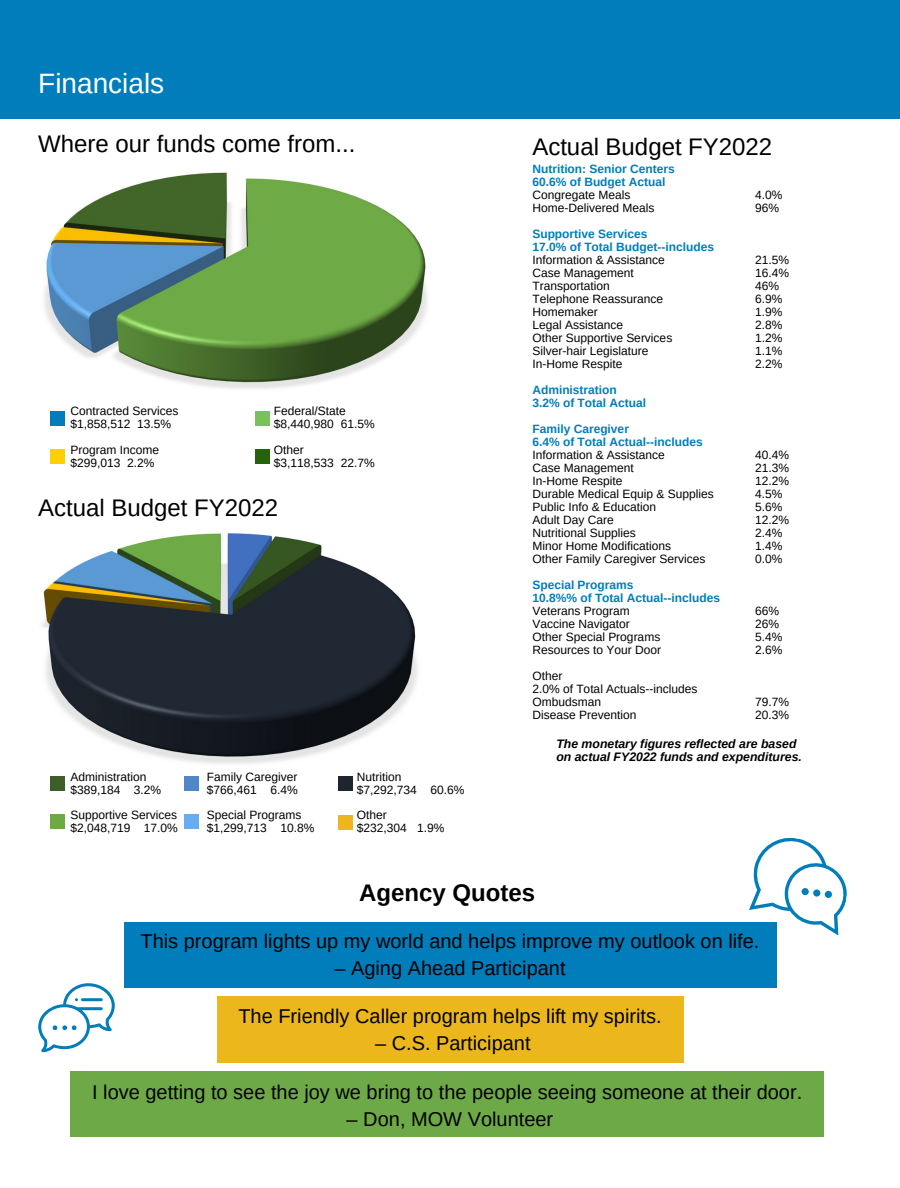
<style>
.page{position:relative;width:900px;height:1188px;background:#fff}
.page>*{position:absolute;margin:0;border:0;box-sizing:border-box;transform-origin:0 0}
.t1{font:28px "Arimo";color:#fff}
.t2{font:24px "Arimo";color:#000}
.t3{font:700 24px "Arimo";color:#000}
.t4{font:20px "Arimo";color:#000}
.t5{font:italic 700 12.2px/13.4px "Arimo";color:#000}
.t6{font:12px "Arimo";color:#000}
.t7{font:700 12px "Arimo";color:#007dba}
</style>
<div class="page">
<div style="left:0;top:0;width:900px;height:119px;background:#007dba"></div>
<div style="left:50px;top:449px;width:15px;height:15px;background:#ffcf00"></div>
<div style="left:255px;top:449px;width:14px;height:15px;background:#26620c"></div>
<div style="left:50px;top:411px;width:15px;height:14px;background:#007dba"></div>
<div style="left:255px;top:411px;width:14px;height:14px;background:#79c25a"></div>
<div style="left:50px;top:776px;width:15px;height:15px;background:#3f5d28"></div>
<div style="left:50px;top:815px;width:15px;height:14px;background:#6ea947"></div>
<div style="left:184px;top:776px;width:15px;height:15px;background:#5287c7"></div>
<div style="left:184px;top:815px;width:15px;height:14px;background:#67adf1"></div>
<div style="left:338px;top:776px;width:14px;height:15px;background:#1e252f"></div>
<img style="left:44px;top:172px;width:384px;height:217px">
<img style="left:42px;top:533px;width:376px;height:231px">
<div style="left:338px;top:815px;width:14px;height:14px;background:#ebb71c"></div>
<svg style="left:38px;top:983px;width:77px;height:69px"></svg>
<div style="left:125px;top:922px;width:652px;height:66px;background:#007dba"></div>
<div style="left:70px;top:1071px;width:754px;height:66px;background:#6ea947"></div>
<div style="left:217px;top:997px;width:466px;height:65px;background:#ebb71c"></div>
<svg style="left:749px;top:838px;width:98px;height:97px"></svg>
<div style="left:825px;top:891px;width:7px;height:7px;background:#007dba;border-radius:50%"></div>
<svg style="left:813px;top:889px;width:8px;height:8px"></svg>
<div style="left:801px;top:888px;width:8px;height:7px;background:#007dba;border-radius:50%"></div>
<p class="t1" style="left:38px;top:67px;width:127px">Financials</p>
<p class="t2" style="left:38px;top:130px;width:319px">Where our funds come from...</p>
<p class="t6" style="left:70px;top:404px;width:109px">Contracted Services</p>
<p class="t6" style="left:70px;top:417px;width:102px">$1,858,512 13.5%</p>
<p class="t6" style="left:70px;top:443px;width:90px">Program Income</p>
<p class="t6" style="left:70px;top:456px;width:86px">$299,013 2.2%</p>
<p class="t6" style="left:274px;top:404px;width:73px">Federal/State</p>
<p class="t6" style="left:274px;top:417px;width:102px">$8,440,980 61.5%</p>
<p class="t6" style="left:274px;top:443px;width:31px">Other</p>
<p class="t6" style="left:274px;top:456px;width:102px">$3,118,533 22.7%</p>
<p class="t2" style="left:38px;top:494px;width:241px">Actual Budget FY2022</p>
<p class="t6" style="left:70px;top:770px;width:77px">Administration</p>
<p class="t6" style="left:70px;top:783px;width:92px">$389,184 3.2%</p>
<p class="t6" style="left:70px;top:808px;width:108px">Supportive Services</p>
<p class="t6" style="left:70px;top:821px;width:109px">$2,048,719 17.0%</p>
<p class="t6" style="left:207px;top:770px;width:92px">Family Caregiver</p>
<p class="t6" style="left:207px;top:783px;width:92px">$766,461 6.4%</p>
<p class="t6" style="left:207px;top:808px;width:96px">Special Programs</p>
<p class="t6" style="left:207px;top:821px;width:109px">$1,299,713 10.8%</p>
<p class="t6" style="left:357px;top:770px;width:46px">Nutrition</p>
<p class="t6" style="left:357px;top:783px;width:109px">$7,292,734 60.6%</p>
<p class="t6" style="left:357px;top:808px;width:31px">Other</p>
<p class="t6" style="left:357px;top:821px;width:89px">$232,304 1.9%</p>
<p class="t2" style="left:532px;top:133px;width:241px">Actual Budget FY2022</p>
<p class="t7" style="left:532px;top:162px;width:144px">Nutrition: Senior Centers</p>
<p class="t7" style="left:532px;top:175px;width:135px">60.6% of Budget Actual</p>
<p class="t6" style="left:532px;top:188px;width:100px">Congregate Meals</p>
<p class="t6" style="left:532px;top:201px;width:124px">Home-Delivered Meals</p>
<p class="t7" style="left:532px;top:227px;width:117px">Supportive Services</p>
<p class="t7" style="left:532px;top:240px;width:183px">17.0% of Total Budget--includes</p>
<p class="t6" style="left:532px;top:253px;width:134px">Information &amp; Assistance</p>
<p class="t6" style="left:532px;top:266px;width:103px">Case Management</p>
<p class="t6" style="left:532px;top:279px;width:79px">Transportation</p>
<p class="t6" style="left:532px;top:292px;width:132px">Telephone Reassurance</p>
<p class="t6" style="left:532px;top:305px;width:67px">Homemaker</p>
<p class="t6" style="left:532px;top:318px;width:92px">Legal Assistance</p>
<p class="t6" style="left:532px;top:331px;width:141px">Other Supportive Services</p>
<p class="t6" style="left:532px;top:344px;width:117px">Silver-hair Legislature</p>
<p class="t6" style="left:532px;top:357px;width:91px">In-Home Respite</p>
<p class="t7" style="left:532px;top:383px;width:86px">Administration</p>
<p class="t7" style="left:532px;top:396px;width:115px">3.2% of Total Actual</p>
<p class="t7" style="left:532px;top:422px;width:98px">Family Caregiver</p>
<p class="t7" style="left:532px;top:435px;width:172px">6.4% of Total Actual--includes</p>
<p class="t6" style="left:532px;top:448px;width:134px">Information &amp; Assistance</p>
<p class="t6" style="left:532px;top:461px;width:103px">Case Management</p>
<p class="t6" style="left:532px;top:474px;width:91px">In-Home Respite</p>
<p class="t6" style="left:532px;top:487px;width:183px">Durable Medical Equip &amp; Supplies</p>
<p class="t6" style="left:532px;top:500px;width:125px">Public Info &amp; Education</p>
<p class="t6" style="left:532px;top:513px;width:83px">Adult Day Care</p>
<p class="t6" style="left:532px;top:526px;width:105px">Nutritional Supplies</p>
<p class="t6" style="left:532px;top:539px;width:140px">Minor Home Modifications</p>
<p class="t6" style="left:532px;top:552px;width:175px">Other Family Caregiver Services</p>
<p class="t7" style="left:532px;top:578px;width:103px">Special Programs</p>
<p class="t7" style="left:532px;top:591px;width:189px">10.8%% of Total Actual--includes</p>
<p class="t6" style="left:532px;top:604px;width:99px">Veterans Program</p>
<p class="t6" style="left:532px;top:617px;width:99px">Vaccine Navigator</p>
<p class="t6" style="left:532px;top:630px;width:129px">Other Special Programs</p>
<p class="t6" style="left:532px;top:643px;width:130px">Resources to Your Door</p>
<p class="t6" style="left:532px;top:669px;width:31px">Other</p>
<p class="t6" style="left:532px;top:682px;width:167px">2.0% of Total Actuals--includes</p>
<p class="t6" style="left:532px;top:695px;width:70px">Ombudsman</p>
<p class="t6" style="left:532px;top:708px;width:106px">Disease Prevention</p>
<p class="t6" style="left:755px;top:188px;width:29px">4.0%</p>
<p class="t6" style="left:755px;top:201px;width:26px">96%</p>
<p class="t6" style="left:755px;top:253px;width:36px">21.5%</p>
<p class="t6" style="left:755px;top:266px;width:36px">16.4%</p>
<p class="t6" style="left:755px;top:279px;width:26px">46%</p>
<p class="t6" style="left:755px;top:292px;width:29px">6.9%</p>
<p class="t6" style="left:755px;top:305px;width:29px">1.9%</p>
<p class="t6" style="left:755px;top:318px;width:29px">2.8%</p>
<p class="t6" style="left:755px;top:331px;width:29px">1.2%</p>
<p class="t6" style="left:755px;top:344px;width:29px">1.1%</p>
<p class="t6" style="left:755px;top:357px;width:29px">2.2%</p>
<p class="t6" style="left:755px;top:448px;width:36px">40.4%</p>
<p class="t6" style="left:755px;top:461px;width:36px">21.3%</p>
<p class="t6" style="left:755px;top:474px;width:36px">12.2%</p>
<p class="t6" style="left:755px;top:487px;width:29px">4.5%</p>
<p class="t6" style="left:755px;top:500px;width:29px">5.6%</p>
<p class="t6" style="left:755px;top:513px;width:36px">12.2%</p>
<p class="t6" style="left:755px;top:526px;width:29px">2.4%</p>
<p class="t6" style="left:755px;top:539px;width:29px">1.4%</p>
<p class="t6" style="left:755px;top:552px;width:29px">0.0%</p>
<p class="t6" style="left:755px;top:604px;width:26px">66%</p>
<p class="t6" style="left:755px;top:617px;width:26px">26%</p>
<p class="t6" style="left:755px;top:630px;width:29px">5.4%</p>
<p class="t6" style="left:755px;top:643px;width:29px">2.6%</p>
<p class="t6" style="left:755px;top:695px;width:36px">79.7%</p>
<p class="t6" style="left:755px;top:708px;width:36px">20.3%</p>
<p class="t5" style="left:556px;top:737px;width:247px">The monetary figures reflected are based on actual FY2022 funds and expenditures.</p>
<p class="t3" style="left:359px;top:879px;width:177px">Agency Quotes</p>
<p class="t4" style="left:141px;top:930px;width:620px">This program lights up my world and helps improve my outlook on life.</p>
<p class="t4" style="left:334px;top:957px;width:233px">– Aging Ahead Participant</p>
<p class="t4" style="left:238px;top:1005px;width:425px">The Friendly Caller program helps lift my spirits.</p>
<p class="t4" style="left:375px;top:1032px;width:157px">– C.S. Participant</p>
<p class="t4" style="left:92px;top:1081px;width:712px">I love getting to see the joy we bring to the people seeing someone at their door.</p>
<p class="t4" style="left:347px;top:1108px;width:208px">– Don, MOW Volunteer</p>
</div>
